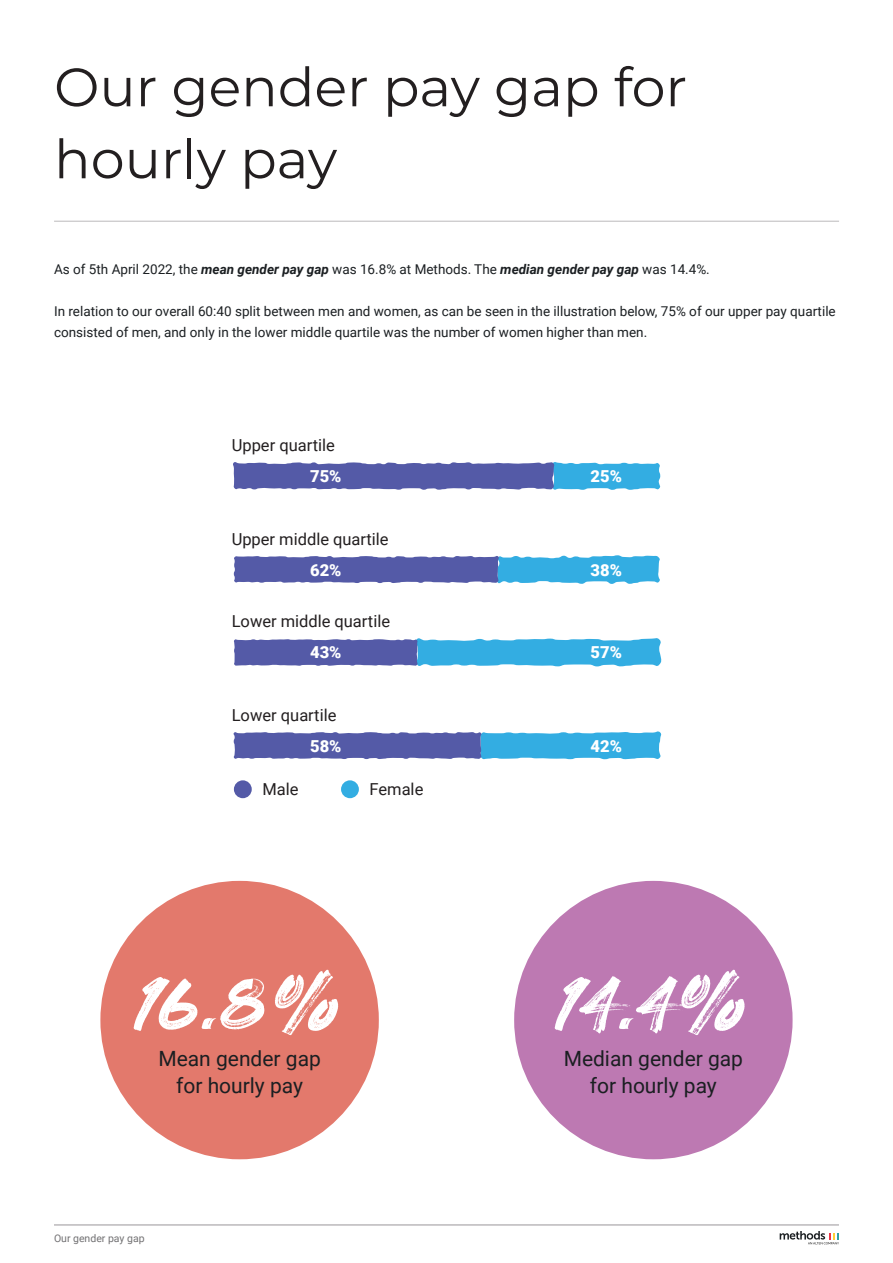
<style>
.page{position:relative;width:893px;height:1263px;background:#fff}
.page>*{position:absolute;margin:0;border:0;box-sizing:border-box;transform-origin:0 0}
.t1{font:72px "Painting With Chocolate";color:#fff}
.t2{font:54px/72px "Montserrat";color:#231f20}
.t3{font:21px/27px "Roboto";color:#1b1f22;text-align:center}
.t4{font:16.5px "Roboto";color:#231f20}
.t5{font:900 16.5px "Roboto";color:#fff}
.t6{font:13.5px/21px "Roboto";color:#1b1f22}
.t7{font:10.5px "Roboto";color:#727173}
.s1{font-weight:700;font-style:italic}
</style>
<div class="page">
<div style="left:107px;top:887px;width:265px;height:266px;background:#e3796c;border-radius:50%"></div>
<div style="left:100px;top:881px;width:279px;height:278px;border:13px solid #e3796c;border-radius:50%"></div>
<hr style="left:54px;top:221px;width:785px;height:1px;background:#bbb9bb">
<svg style="left:233px;top:462px;width:428px;height:28px;background:#5d7dbd"></svg>
<svg style="left:233px;top:555px;width:427px;height:29px;background:#5f8ac5"></svg>
<svg style="left:234px;top:638px;width:428px;height:29px;background:#5998cf"></svg>
<svg style="left:233px;top:731px;width:429px;height:29px;background:#5e8dc8"></svg>
<div style="left:234px;top:780px;width:18px;height:18px;background:#545aa7;border-radius:50%"></div>
<div style="left:341px;top:780px;width:18px;height:18px;background:#33ade2;border-radius:50%"></div>
<div style="left:521px;top:887px;width:265px;height:266px;background:#bd79b2;border-radius:50%"></div>
<div style="left:514px;top:881px;width:279px;height:278px;border:13px solid #bd79b2;border-radius:50%"></div>
<svg style="left:780px;top:1231px;width:59px;height:13px"></svg>
<hr style="left:54px;top:1224px;width:785px;height:2px;background:#bbb9bb">
<p class="t2" style="left:54px;top:49px;width:634px">Our gender pay gap for hourly pay</p>
<p class="t6" style="left:54px;top:258px;width:657px">As of 5th April 2022, the <span class="s1">mean gender pay gap</span> was 16.8% at Methods. The <span class="s1">median gender pay gap</span> was 14.4%.</p>
<p class="t6" style="left:54px;top:300px;width:783px">In relation to our overall 60:40 split between men and women, as can be seen in the illustration below, 75% of our upper pay quartile consisted of men, and only in the lower middle quartile was the number of women higher than men.</p>
<p class="t4" style="left:232px;top:434px;width:105px">Upper quartile</p>
<p class="t5" style="left:310px;top:465px;width:33px">75%</p>
<p class="t4" style="left:232px;top:527px;width:158px">Upper middle quartile</p>
<p class="t5" style="left:310px;top:558px;width:33px">62%</p>
<p class="t4" style="left:232px;top:610px;width:160px">Lower middle quartile</p>
<p class="t5" style="left:310px;top:641px;width:33px">43%</p>
<p class="t4" style="left:232px;top:703px;width:106px">Lower quartile</p>
<p class="t5" style="left:591px;top:465px;width:33px">25%</p>
<p class="t5" style="left:591px;top:558px;width:33px">38%</p>
<p class="t5" style="left:591px;top:641px;width:33px">57%</p>
<p class="t5" style="left:310px;top:734px;width:33px">58%</p>
<p class="t5" style="left:591px;top:734px;width:33px">42%</p>
<p class="t4" style="left:262px;top:778px;width:38px">Male</p>
<p class="t4" style="left:369px;top:778px;width:55px">Female</p>
<p class="t1" style="left:137px;top:961px;width:206px">16.8%</p>
<p class="t3" style="left:158px;top:1044px;width:164px">Mean gender gap for hourly pay</p>
<p class="t7" style="left:54px;top:1230px;width:92px">Our gender pay gap</p>
<p class="t1" style="left:558px;top:961px;width:191px">14.4%</p>
<p class="t3" style="left:564px;top:1044px;width:181px">Median gender gap for hourly pay</p>
</div>
